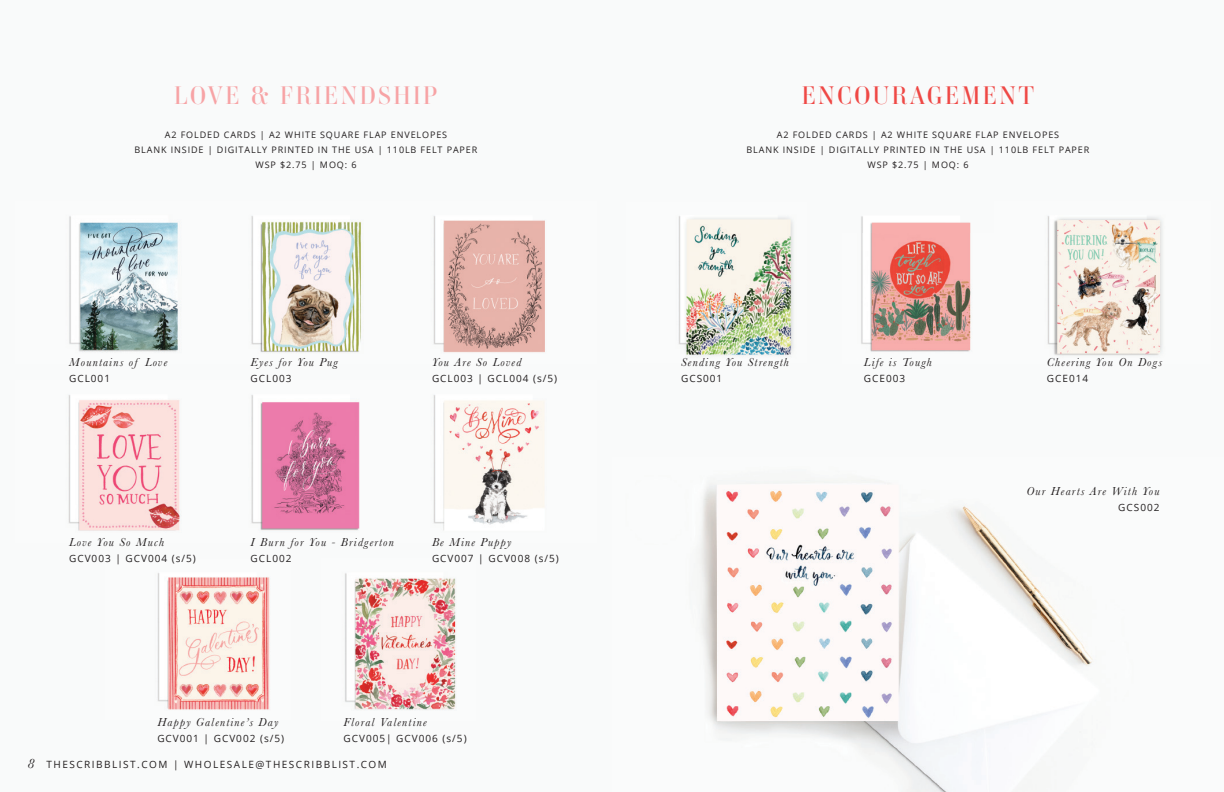
<style>
.page{position:relative;width:1224px;height:792px;background:#f9fafa}
.page>*{position:absolute;margin:0;border:0;box-sizing:border-box;transform-origin:0 0}
.t1{font:25px "Ambroise Std";letter-spacing:.1em;color:#f7a3a5}
.t2{font:25px "Ambroise Std";letter-spacing:.1em;color:#ef4845}
.t3{font:italic 12px "Baskerville";letter-spacing:.1em;color:#231f20}
.t4{font:10px "Open Sans";letter-spacing:.1em;color:#231f20}
.t5{font:10px "Open Sans";letter-spacing:.15em;color:#231f20}
.t6{font:9px/15px "Open Sans";letter-spacing:.1em;color:#231f20;text-align:center}
.s1{font-family:"Baskerville";font-style:italic;font-size:14px}
</style>
<div class="page">
<img style="left:69px;top:216px;width:109px;height:136px">
<img style="left:251px;top:216px;width:110px;height:136px">
<img style="left:251px;top:395px;width:109px;height:136px">
<img style="left:678px;top:216px;width:115px;height:141px">
<img style="left:433px;top:216px;width:112px;height:137px">
<img style="left:861px;top:216px;width:110px;height:136px">
<img style="left:1047px;top:216px;width:115px;height:140px">
<img style="left:68px;top:395px;width:112px;height:136px">
<img style="left:157px;top:573px;width:299px;height:137px">
<img style="left:292px;top:573px;width:28px;height:137px">
<img style="left:433px;top:395px;width:111px;height:135px">
<img style="left:700px;top:485px;width:392px;height:307px">
<h1 class="t1" style="left:174px;top:80px;width:265px">LOVE &amp; FRIENDSHIP</h1>
<p class="t6" style="left:135px;top:127px;width:344px">A2 FOLDED CARDS | A2 WHITE SQUARE FLAP ENVELOPES<br>BLANK INSIDE | DIGITALLY PRINTED IN THE USA | 110LB FELT PAPER<br>WSP $2.75 | MOQ: 6</p>
<h2 class="t3" style="left:69px;top:354px;width:100px">Mountains of Love</h2>
<p class="t4" style="left:69px;top:372px;width:42px">GCL001</p>
<h2 class="t3" style="left:251px;top:354px;width:89px">Eyes for You Pug</h2>
<p class="t4" style="left:251px;top:372px;width:42px">GCL003</p>
<h2 class="t3" style="left:432px;top:354px;width:91px">You Are So Loved</h2>
<p class="t4" style="left:432px;top:372px;width:127px">GCL003 | GCL004 (s/5)</p>
<h2 class="t3" style="left:69px;top:534px;width:96px">Love You So Much</h2>
<p class="t4" style="left:69px;top:552px;width:128px">GCV003 | GCV004 (s/5)</p>
<h2 class="t3" style="left:251px;top:534px;width:145px">I Burn for You - Bridgerton</h2>
<p class="t4" style="left:251px;top:552px;width:42px">GCL002</p>
<h2 class="t3" style="left:432px;top:534px;width:81px">Be Mine Puppy</h2>
<p class="t4" style="left:432px;top:552px;width:128px">GCV007 | GCV008 (s/5)</p>
<h2 class="t3" style="left:157px;top:714px;width:123px">Happy Galentine’s Day</h2>
<p class="t4" style="left:157px;top:732px;width:128px">GCV001 | GCV002 (s/5)</p>
<h2 class="t3" style="left:343px;top:714px;width:85px">Floral Valentine</h2>
<p class="t4" style="left:343px;top:732px;width:125px">GCV005| GCV006 (s/5)</p>
<p class="t5" style="left:27px;top:758px;width:361px"><span class="s1">8</span> THESCRIBBLIST.COM | WHOLESALE@THESCRIBBLIST.COM</p>
<h1 class="t2" style="left:802px;top:80px;width:234px">ENCOURAGEMENT</h1>
<p class="t6" style="left:747px;top:127px;width:344px">A2 FOLDED CARDS | A2 WHITE SQUARE FLAP ENVELOPES<br>BLANK INSIDE | DIGITALLY PRINTED IN THE USA | 110LB FELT PAPER<br>WSP $2.75 | MOQ: 6</p>
<h2 class="t3" style="left:681px;top:354px;width:109px">Sending You Strength</h2>
<p class="t4" style="left:681px;top:372px;width:43px">GCS001</p>
<h2 class="t3" style="left:864px;top:354px;width:69px">Life is Tough</h2>
<p class="t4" style="left:864px;top:372px;width:43px">GCE003</p>
<h2 class="t3" style="left:1047px;top:354px;width:117px">Cheering You On Dogs</h2>
<p class="t4" style="left:1047px;top:372px;width:43px">GCE014</p>
<h2 class="t3" style="left:1026px;top:483px;width:135px">Our Hearts Are With You</h2>
<p class="t4" style="left:1118px;top:501px;width:43px">GCS002</p>
</div>
